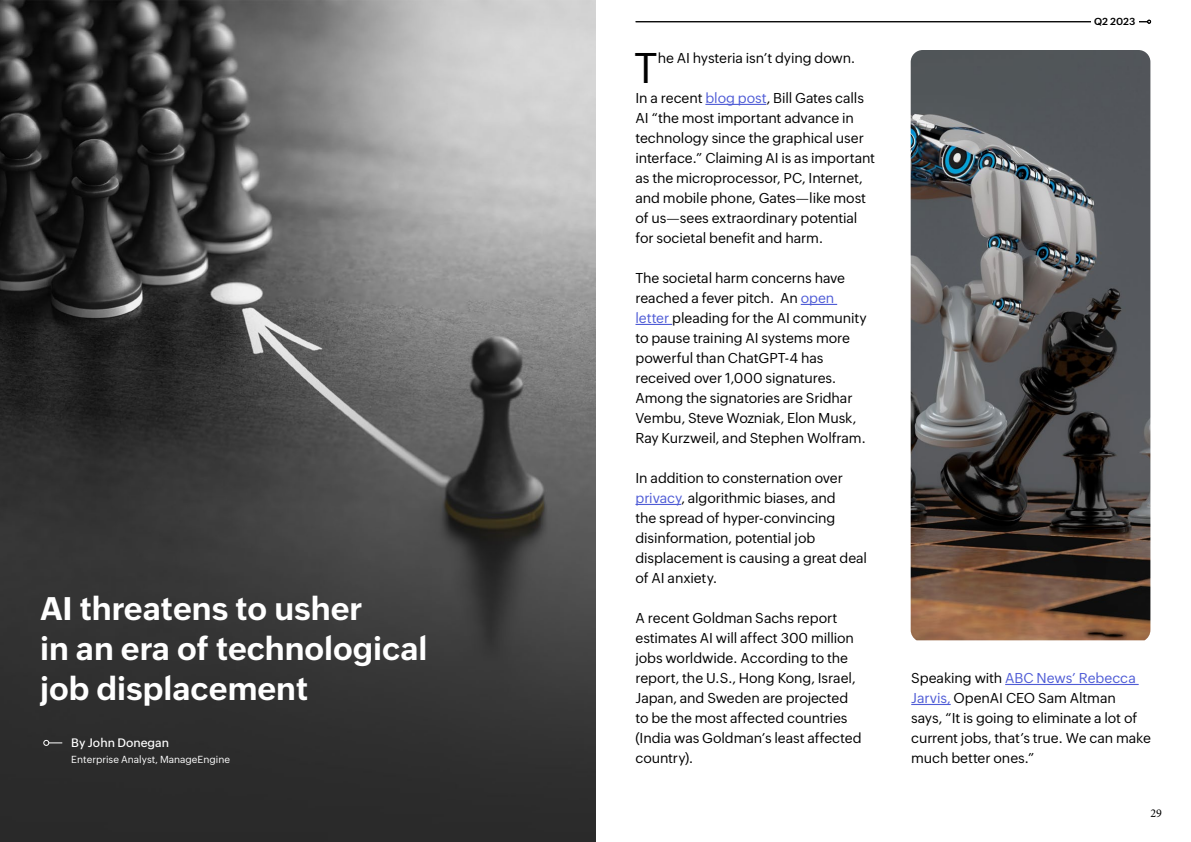
<style>
.page{position:relative;width:1191px;height:842px;background:#fff}
.page>*{position:absolute;margin:0;border:0;box-sizing:border-box;transform-origin:0 0}
.t1{font:42px "Zoho Puvi";color:#000}
.t2{font:700 32px/40px "Zoho Puvi";color:#fff}
.t3{font:14px/20px "Zoho Puvi";letter-spacing:-.01em;color:#000}
.t4{font:500 12px "Zoho Puvi";color:#fff}
.t5{font:12px "Minion Pro";color:#000}
.t6{font:10px "Zoho Puvi";color:#fff}
.t7{font:600 10px "Zoho Puvi";color:#000}
.s1{color:#4f5cd6}
</style>
<div class="page">
<img style="left:0;top:0;width:595px;height:842px">
<svg style="left:43px;top:740px;width:19px;height:6px"></svg>
<hr style="left:705px;top:104px;width:61px;height:1px;background:#4f5cd6">
<hr style="left:800px;top:304px;width:37px;height:1px;background:#4f5cd6">
<hr style="left:635px;top:324px;width:37px;height:1px;background:#4f5cd6">
<hr style="left:635px;top:504px;width:46px;height:1px;background:#4f5cd6">
<hr style="left:1005px;top:684px;width:133px;height:1px;background:#4f5cd6">
<hr style="left:911px;top:704px;width:39px;height:1px;background:#4f5cd6">
<img style="left:910px;top:50px;width:240px;height:590px">
<hr style="left:635px;top:21px;width:512px;height:1px;background:#000">
<div style="left:1091px;top:18px;width:47px;height:8px;background:#fff"></div>
<h2 class="t2" style="left:40px;top:586px;width:389px">AI threatens to usher<br>in an era of technological job displacement</h2>
<p class="t4" style="left:71px;top:734px;width:99px">By John Donegan</p>
<p class="t6" style="left:71px;top:752px;width:160px">Enterprise Analyst, ManageEngine</p>
<h1 class="t1" style="left:634px;top:36px;width:25px">T</h1>
<p class="t3" style="left:658px;top:47px;width:199px">he AI hysteria isn’t dying down.</p>
<p class="t3" style="left:635px;top:87px;width:241px">In a recent <span class="s1">blog post</span>, Bill Gates calls AI “the most important advance in technology since the graphical user interface.” Claiming AI is as important as the microprocessor, PC, Internet, and mobile phone, Gates—like most of us—sees extraordinary potential for societal benefit and harm.</p>
<p class="t3" style="left:635px;top:267px;width:233px">The societal harm concerns have reached a fever pitch. An <span class="s1">open letter</span> pleading for the AI community to pause training AI systems more powerful than ChatGPT-4 has received over 1,000 signatures.<br>Among the signatories are Sridhar<br>Vembu, Steve Wozniak, Elon Musk,<br>Ray Kurzweil, and Stephen Wolfram.</p>
<p class="t3" style="left:635px;top:467px;width:233px">In addition to consternation over <span class="s1">privacy</span>, algorithmic biases, and<br>the spread of hyper-convincing disinformation, potential job displacement is causing a great deal of AI anxiety.</p>
<p class="t3" style="left:635px;top:607px;width:228px">A recent Goldman Sachs report estimates AI will affect 300 million jobs worldwide. According to the report, the U.S., Hong Kong, Israel,<br>Japan, and Sweden are projected to be the most affected countries (India was Goldman’s least affected country).</p>
<p class="t7" style="left:1094px;top:13px;width:43px">Q2 2023</p>
<p class="t7" style="left:1102px;top:13px;width:8px">4</p>
<p class="t3" style="left:911px;top:667px;width:241px">Speaking with <span class="s1">ABC News’ Rebecca<br>Jarvis,</span> OpenAI CEO Sam Altman<br>says, “It is going to eliminate a lot of current jobs, that’s true. We can make much better ones.”</p>
<p class="t5" style="left:1150px;top:805px;width:13px">29</p>
</div>
